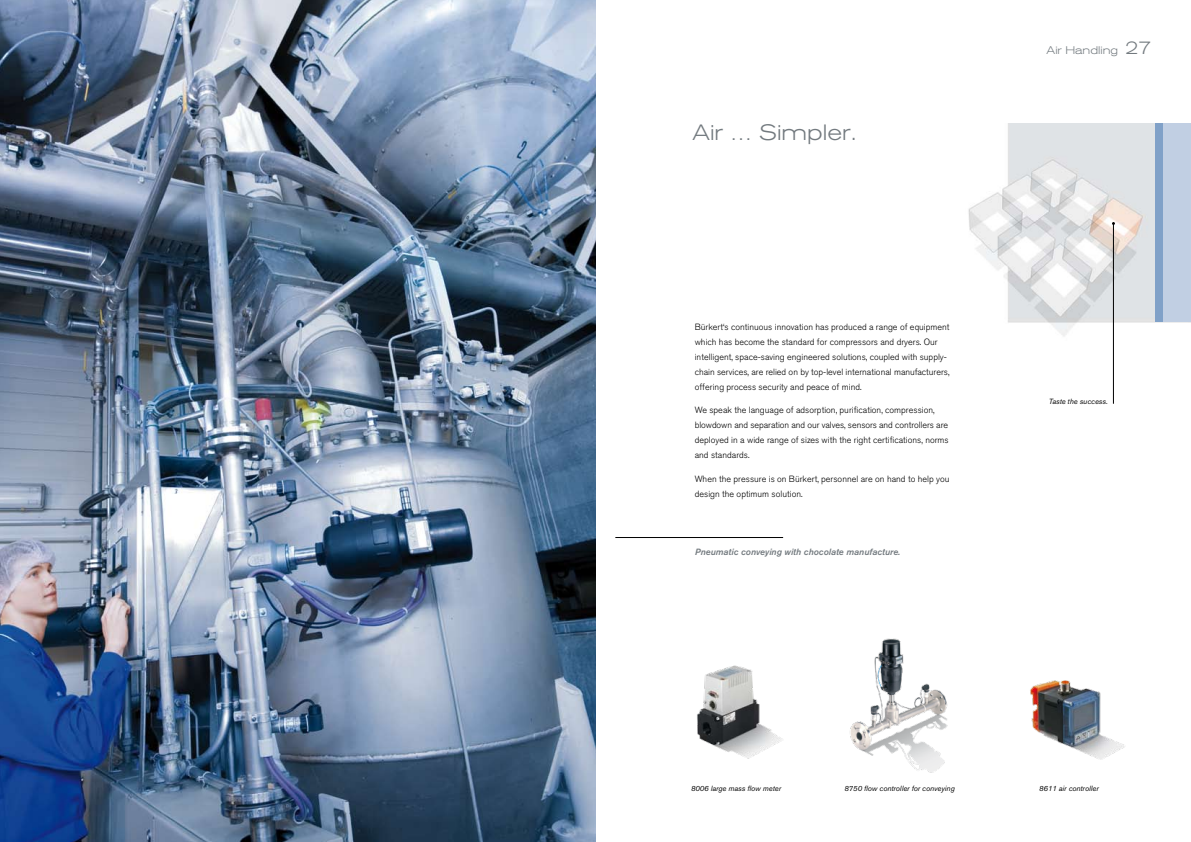
<style>
.page{position:relative;width:1191px;height:842px;background:#fff}
.page>*{position:absolute;margin:0;border:0;box-sizing:border-box;transform-origin:0 0}
.t1{font:300 expanded 22px "Akzidenz Grotesk BQ";color:#737a7f}
.t2{font:300 expanded 11px "Akzidenz Grotesk BQ";color:#737a7f}
.t3{font:300 9px/15px "Akzidenz Grotesk BQ";letter-spacing:.005em;color:#000}
.t4{font:italic 9px "Akzidenz Grotesk BQ Med";letter-spacing:.005em;color:#737a7f}
.t5{font:italic 7.5px "Akzidenz Grotesk BQ";color:#000}
.s1{font-size:18px}
</style>
<div class="page">
<hr style="left:615px;top:537px;width:168px;height:1px;background:#000">
<img style="left:0;top:0;width:595px;height:842px">
<img style="left:968px;top:123px;width:223px;height:239px">
<div style="left:1162px;top:123px;width:29px;height:199px;background:#c1cfe3"></div>
<div style="left:1155px;top:123px;width:7px;height:199px;background:#80a1c8"></div>
<hr style="left:1113px;top:223px;width:1px;height:181px;background:#000">
<img style="left:697px;top:665px;width:85px;height:94px">
<img style="left:850px;top:638px;width:98px;height:135px">
<img style="left:1030px;top:680px;width:95px;height:80px">
<h1 class="t1" style="left:692px;top:120px;width:166px">Air … Simpler.</h1>
<p class="t3" style="left:694px;top:319px;width:256px">Bürkert‘s continuous innovation has produced a range of equipment which has become the standard for compressors and dryers. Our intelligent, space-saving engineered solutions, coupled with supply&shy;chain services, are relied on by top-level international manufacturers, offering process security and peace of mind.</p>
<p class="t3" style="left:694px;top:403px;width:255px">We speak the language of adsorption, purification, compression, blowdown and separation and our valves, sensors and controllers are deployed in a wide range of sizes with the right certifications, norms and standards.</p>
<p class="t3" style="left:694px;top:471px;width:256px">When the pressure is on Bürkert, personnel are on hand to help you design the optimum solution.</p>
<p class="t4" style="left:695px;top:547px;width:207px">Pneumatic conveying with chocolate manufacture.</p>
<p class="t2" style="left:1046px;top:43px;width:106px">Air Handling <span class="s1">27</span></p>
<p class="t5" style="left:1048px;top:397px;width:61px">Taste the success.</p>
<p class="t5" style="left:691px;top:784px;width:91px">8006 large mass flow meter</p>
<p class="t5" style="left:844px;top:784px;width:112px">8750 flow controller for conveying</p>
<p class="t5" style="left:1039px;top:784px;width:61px">8611 air controller</p>
</div>
